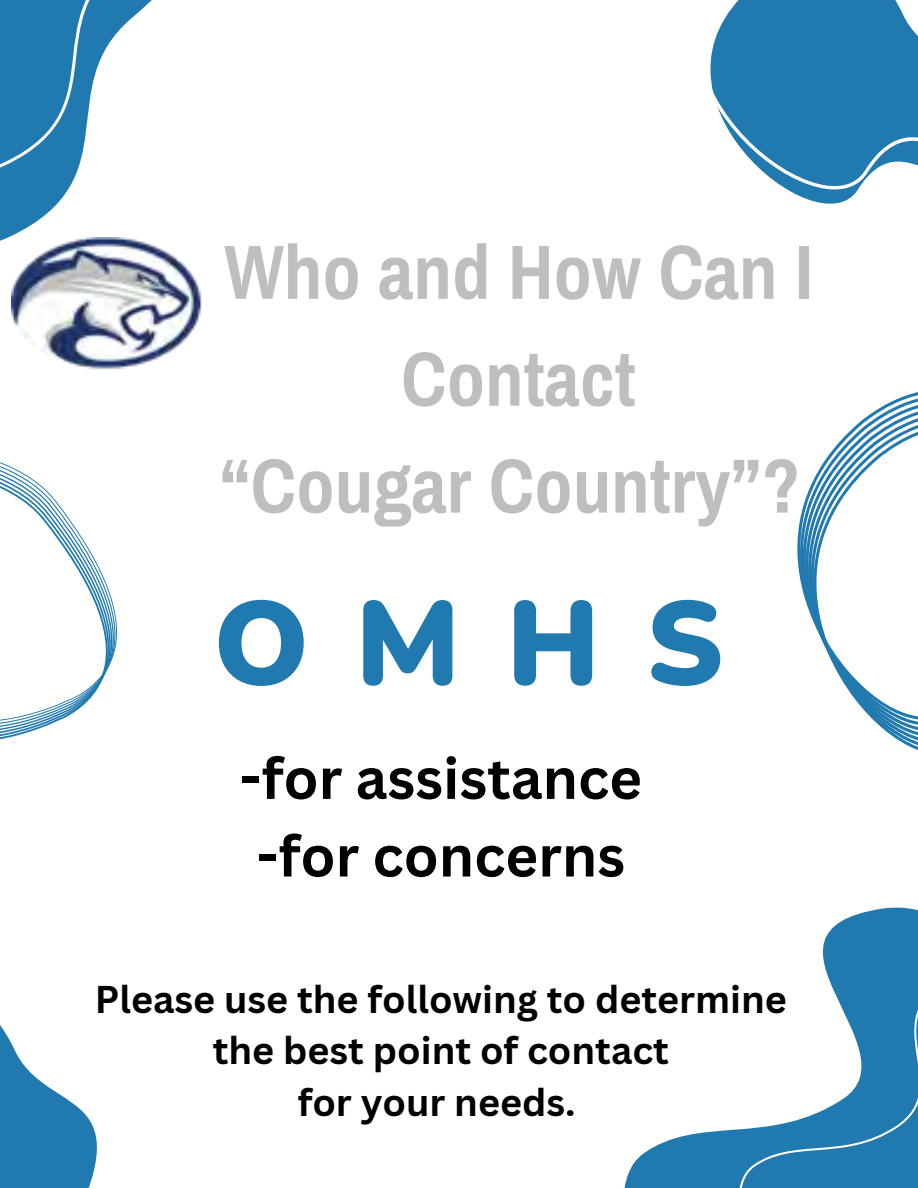
<style>
.page{position:relative;width:918px;height:1188px;background:#fff}
.page>*{position:absolute;margin:0;border:0;box-sizing:border-box;transform-origin:0 0}
.t1{font:900 118.5px "Nunito";color:#2079af}
.t2{font:700 76.8px/106.8px "Archivo Narrow";color:#bebebe;text-align:center}
.t3{font:700 56.25px/77.7px "Canva Sans";color:#000;text-align:center}
.t4{font:700 37.65px "Canva Sans";color:#000}
</style>
<div class="page">
<svg style="left:0;top:189px;width:69px;height:104px;fill:#2079af"></svg>
<svg style="left:0;top:0;width:152px;height:189px"></svg>
<svg style="left:624px;top:907px;width:294px;height:281px"></svg>
<svg style="left:716px;top:989px;width:202px;height:199px"></svg>
<svg style="left:0;top:1025px;width:97px;height:163px;fill:#2079af"></svg>
<svg style="left:786px;top:189px;width:72px;height:15px"></svg>
<svg style="left:710px;top:0;width:208px;height:189px;background:#438ebb"></svg>
<svg style="left:797px;top:392px;width:121px;height:358px"></svg>
<svg style="left:0;top:462px;width:117px;height:278px"></svg>
<img style="left:12px;top:237px;width:190px;height:133px">
<p class="t2" style="left:219px;top:220px;width:595px">Who and How Can I<br>Contact<br>“Cougar Country”?</p>
<p class="t1" style="left:213px;top:565px;width:511px">OMHS</p>
<p class="t3" style="left:240px;top:738px;width:403px">-for assistance -for concerns</p>
<p class="t4" style="left:95px;top:972px;width:694px">Please use the following to determine</p>
<h2 class="t4" style="left:213px;top:1024px;width:458px">the best point of contact</h2>
<p class="t4" style="left:298px;top:1076px;width:279px">for your needs.</p>
</div>
